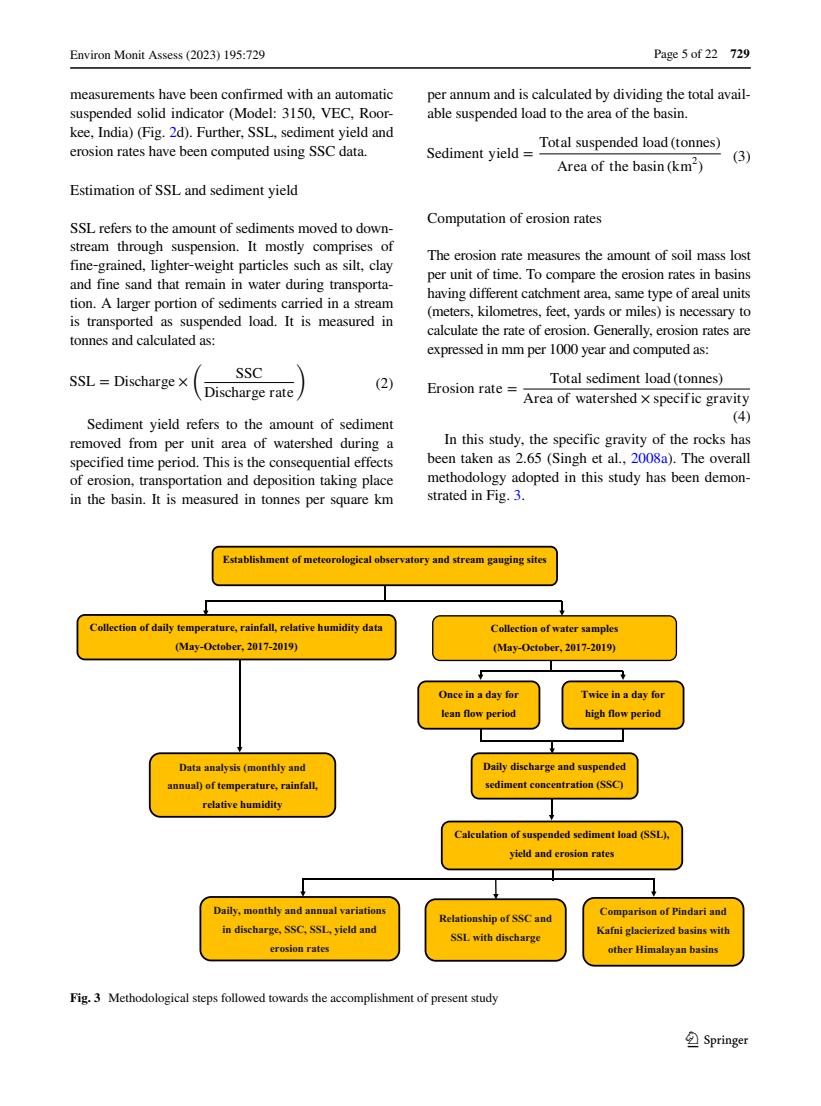
<style>
.page{position:relative;width:821px;height:1106px;background:#fff}
.page>*{position:absolute;margin:0;border:0;box-sizing:border-box;transform-origin:0 0}
.t1{font:22.5px "Springnew";color:#000}
.t2{font:15px/18.8px "STIX";letter-spacing:-.005em;color:#000;text-align:justify}
.t3{font:15px/20.2px "STIX Math Regular 4";color:#000;text-align:center}
.t4{font:15px/23.7px "STIX Math Regular 3";color:#000;text-align:center}
.t5{font:15px/19.2px "STIX Math Regular 2";color:#000;text-align:center}
.t6{font:15px "STIX Math Extensions";color:#000}
.t7{font:12.75px "STIX";color:#000}
.t8{font:700 10.8px/18.8px "Times New Roman";color:#000;text-align:center}
.t9{font:700 10.8px/18.8px "Times New Roman";color:#131413;text-align:center}
.s1{color:#00f}
.s2{font-family:"Code 2000"}
.s3{font-weight:700}
.s4{color:#131413}
</style>
<div class="page">
<hr style="left:70px;top:67px;width:680px;height:2px;background:#000">
<hr style="left:204px;top:382px;width:90px;height:1px;background:#000">
<hr style="left:539px;top:153px;width:181px;height:1px;background:#000">
<hr style="left:523px;top:388px;width:227px;height:1px;background:#000">
<svg style="left:77px;top:546px;width:667px;height:420px"></svg>
<p class="t7" style="left:70px;top:46px;width:197px">Environ Monit Assess (2023) 195:729</p>
<p class="t2" style="left:70px;top:86px;width:325px">measurements have been confirmed with an automatic suspended solid indicator (Model: 3150, VEC, Roor&shy;kee, India) (Fig. <span class="s1">2</span>d). Further, SSL, sediment yield and erosion rates have been computed using SSC data.</p>
<p class="t2" style="left:70px;top:182px;width:229px">Estimation of SSL and sediment yield</p>
<p class="t2" style="left:70px;top:219px;width:325px">SSL refers to the amount of sediments moved to down&shy;stream through suspension. It mostly comprises of fine<span class="s2">‐</span>grained, lighter<span class="s2">‐</span>weight particles such as silt, clay and fine sand that remain in water during transporta&shy;tion. A larger portion of sediments carried in a stream is transported as suspended load. It is measured in tonnes and calculated as:</p>
<p class="t6" style="left:191px;top:351px;width:13px">(</p>
<p class="t5" style="left:204px;top:364px;width:91px">SSC<br>Discharge rate</p>
<p class="t6" style="left:296px;top:351px;width:13px">)</p>
<p class="t5" style="left:70px;top:373px;width:120px">SSL = Discharge ×</p>
<p class="t2" style="left:376px;top:375px;width:19px">(2)</p>
<p class="t2" style="left:70px;top:416px;width:325px;text-indent:17px">Sediment yield refers to the amount of sediment removed from per unit area of watershed during a specified time period. This is the consequential effects of erosion, transportation and deposition taking place in the basin. It is measured in tonnes per square km</p>
<p class="t7" style="left:654px;top:45px;width:97px">Page 5 of 22 <span class="s3">729</span></p>
<p class="t2" style="left:427px;top:86px;width:325px">per annum and is calculated by dividing the total avail&shy;able suspended load to the area of the basin.</p>
<p class="t4" style="left:539px;top:132px;width:183px">Total suspended load (tonnes)<br>Area of the basin (km<sup>2</sup>)</p>
<p class="t4" style="left:427px;top:142px;width:108px">Sediment yield =</p>
<p class="t2" style="left:733px;top:147px;width:19px">(3)</p>
<p class="t2" style="left:427px;top:209px;width:176px">Computation of erosion rates</p>
<p class="t2" style="left:427px;top:247px;width:325px">The erosion rate measures the amount of soil mass lost per unit of time. To compare the erosion rates in basins having different catchment area, same type of areal units (meters, kilometres, feet, yards or miles) is necessary to calculate the rate of erosion. Generally, erosion rates are expressed in mm per 1000 year and computed as:</p>
<p class="t3" style="left:427px;top:379px;width:91px">Erosion rate =</p>
<p class="t3" style="left:523px;top:369px;width:228px">Total sediment load (tonnes)<br>Area of watershed × specific gravity</p>
<p class="t2" style="left:733px;top:407px;width:19px">(4)</p>
<p class="t2" style="left:427px;top:430px;width:325px;text-indent:17px">In this study, the specific gravity of the rocks has been taken as 2.65 (Singh et al., <span class="s1">2008a</span>). The overall methodology adopted in this study has been demon&shy;strated in Fig. <span class="s1">3</span>.</p>
<p class="t8" style="left:223px;top:549px;width:325px">Establishment of meteorological observatory and stream gauging sites</p>
<p class="t8" style="left:90px;top:618px;width:294px">Collection of daily temperature, rainfall, relative humidity data (May-October, 2017-2019)</p>
<p class="t8" style="left:167px;top:757px;width:152px"><span class="s4">Data analysis (monthly and annual) of</span> temperature, rainfall, relative humidity</p>
<p class="t8" style="left:491px;top:619px;width:129px;text-align:left">Collection of water samples (May-October, 2017-2019)</p>
<p class="t8" style="left:439px;top:684px;width:82px;text-align:left">Once in a day for lean flow period</p>
<p class="t8" style="left:581px;top:684px;width:85px">Twice in a day for high flow period</p>
<p class="t8" style="left:483px;top:756px;width:145px;text-align:left">Daily discharge and suspended sediment concentration (SSC)</p>
<p class="t8" style="left:454px;top:824px;width:217px">Calculation of suspended sediment load (SSL), yield and erosion rates</p>
<p class="t9" style="left:213px;top:901px;width:174px">Daily, monthly and annual variations in discharge, SSC, SSL, yield and erosion rates</p>
<p class="t9" style="left:439px;top:908px;width:114px">Relationship of SSC and<br>SSL with discharge</p>
<p class="t7" style="left:70px;top:988px;width:430px"><span class="s3">Fig. 3</span> Methodological steps followed towards the accomplishment of present study</p>
<p class="t9" style="left:596px;top:902px;width:135px">Comparison of Pindari and<br>Kafni glacierized basins with other Himalayan basins</p>
<h1 class="t1" style="left:687px;top:1031px;width:62px">1 3</h1>
</div>
